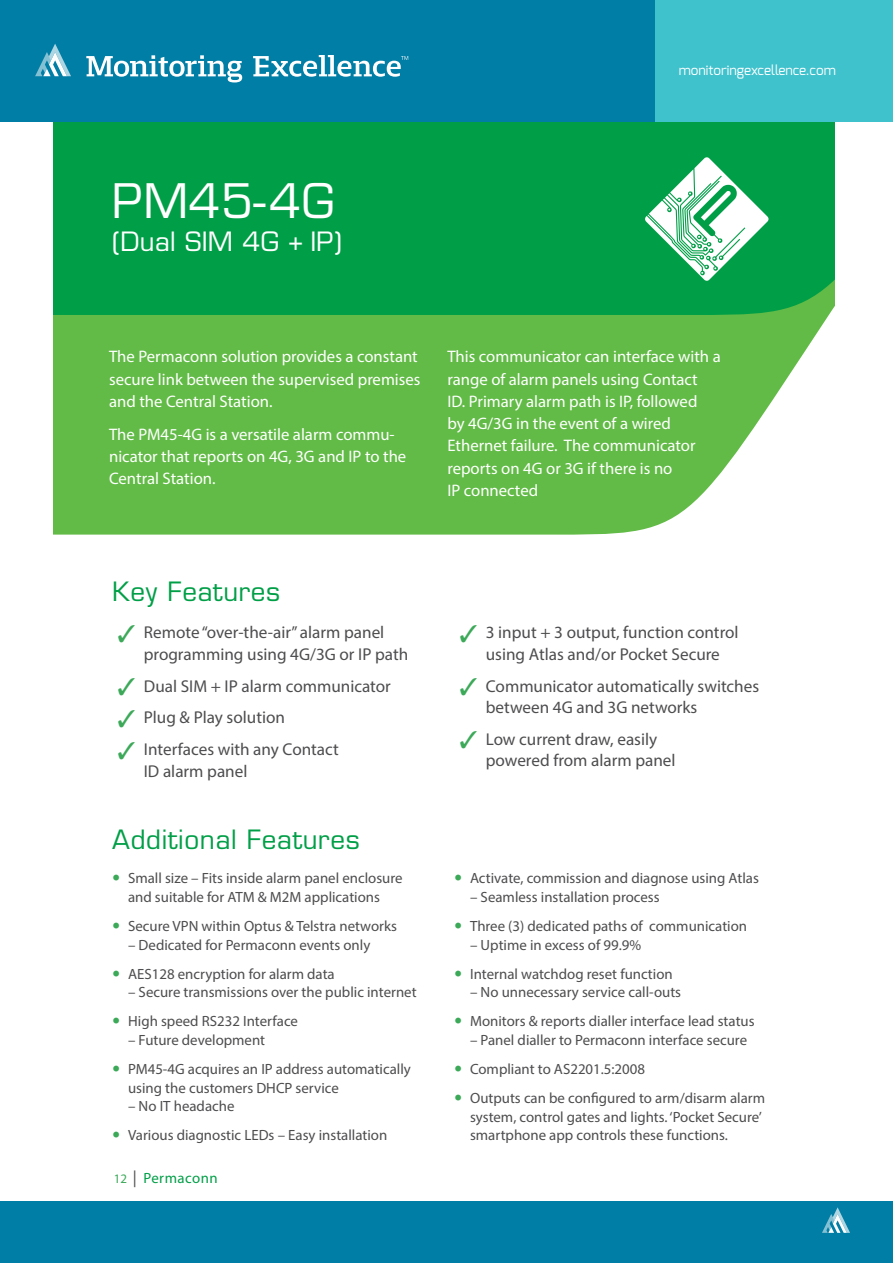
<style>
.page{position:relative;width:893px;height:1263px;background:#fff}
.page>*{position:absolute;margin:0;border:0;box-sizing:border-box;transform-origin:0 0}
.t1{font:46.35px "Eurostile";letter-spacing:.01em;color:#fff}
.t2{font:25.95px "Eurostile";letter-spacing:.025em;color:#009f47}
.t3{font:25.95px "Eurostile";letter-spacing:.01em;color:#fff}
.t4{font:17.1px/21.3px "Myriad Pro";color:#4d4d4f}
.t5{font:16.65px/22.2px "Myriad Pro";color:#fff}
.t6{font:14.85px/29.1px "Myriad Pro";color:#4d4d4f}
.t7{font:14.85px "Myriad Pro";letter-spacing:.03em;color:#009f47}
.t8{font:13.5px "Exo";color:#fff}
.s1{color:#3ca959}
.s2{font-size:13.05px;color:#3ca959}
.s3{font-size:16.65px;color:#4d4d4f}
</style>
<div class="page">
<svg style="left:53px;top:318px;width:774px;height:217px;background:#71c158"></svg>
<div style="left:53px;top:122px;width:781px;height:196px;background:#009f47"></div>
<svg style="left:645px;top:157px;width:124px;height:124px"></svg>
<div style="left:0;top:0;width:893px;height:122px;background:#007ea5"></div>
<div style="left:0;top:1201px;width:893px;height:62px;background:#007ea5"></div>
<div style="left:655px;top:0;width:238px;height:122px;background:#40c2cc"></div>
<svg style="left:86px;top:55px;width:156px;height:27px"></svg>
<svg style="left:253px;top:55px;width:155px;height:22px"></svg>
<svg style="left:35px;top:44px;width:36px;height:32px"></svg>
<svg style="left:822px;top:1207px;width:28px;height:26px"></svg>
<p class="t8" style="left:679px;top:62px;width:159px">monitoringexcellence.com</p>
<h1 class="t1" style="left:112px;top:173px;width:223px">PM45-4G</h1>
<h2 class="t3" style="left:112px;top:226px;width:231px">(Dual SIM 4G + IP)</h2>
<p class="t5" style="left:109px;top:345px;width:313px">The Permaconn solution provides a constant secure link between the supervised premises and the Central Station.</p>
<p class="t5" style="left:109px;top:423px;width:299px">The PM45-4G is a versatile alarm commu&shy;nicator that reports on 4G, 3G and IP to the<br>Central Station.</p>
<p class="t5" style="left:447px;top:345px;width:275px">This communicator can interface with a range of alarm panels using Contact<br>ID. Primary alarm path is IP, followed<br>by 4G/3G in the event of a wired<br>Ethernet failure. The communicator reports on 4G or 3G if there is no<br>IP connected</p>
<h2 class="t2" style="left:112px;top:576px;width:169px">Key Features</h2>
<p class="t4" style="left:144px;top:622px;width:266px;text-indent:-26px"><span class="s1">✓</span> Remote “over-the-air” alarm panel programming using 4G/3G or IP path</p>
<p class="t4" style="left:118px;top:675px;width:275px"><span class="s1">✓</span> Dual SIM + IP alarm communicator</p>
<p class="t4" style="left:118px;top:707px;width:169px"><span class="s1">✓</span> Plug &amp; Play solution</p>
<p class="t4" style="left:144px;top:739px;width:196px;text-indent:-26px"><span class="s1">✓</span> Interfaces with any Contact<br>ID alarm panel</p>
<h2 class="t2" style="left:112px;top:824px;width:249px">Additional Features</h2>
<p class="t6" style="left:128px;top:869px;width:276px;line-height:18.6px">Small size – Fits inside alarm panel enclosure and suitable for ATM &amp; M2M applications</p>
<p class="t6" style="left:128px;top:911px;width:270px">Secure VPN within Optus &amp; Telstra networks</p>
<p class="t6" style="left:128px;top:930px;width:244px">– Dedicated for Permaconn events only<br>AES128 encryption for alarm data</p>
<p class="t6" style="left:128px;top:977px;width:290px">– Secure transmissions over the public internet<br>High speed RS232 Interface</p>
<p class="t6" style="left:128px;top:1025px;width:284px">– Future development<br>PM45-4G acquires an IP address automatically</p>
<p class="t6" style="left:128px;top:1073px;width:212px">using the customers DHCP service</p>
<p class="t6" style="left:128px;top:1091px;width:261px">– No IT headache<br>Various diagnostic LEDs – Easy installation</p>
<p class="t7" style="left:114px;top:1169px;width:105px"><span class="s2">12</span> <span class="s3">|</span> Permaconn</p>
<p class="t4" style="left:459px;top:622px;width:281px;text-align:center"><span class="s1">✓</span> 3 input + 3 output, function control using Atlas and/or Pocket Secure</p>
<p class="t4" style="left:486px;top:675px;width:275px;text-indent:-26px"><span class="s1">✓</span> Communicator automatically switches between 4G and 3G networks</p>
<p class="t4" style="left:486px;top:728px;width:191px;text-indent:-26px"><span class="s1">✓</span> Low current draw, easily powered from alarm panel</p>
<p class="t6" style="left:470px;top:864px;width:290px">Activate, commission and diagnose using Atlas</p>
<p class="t6" style="left:470px;top:882px;width:279px">– Seamless installation process<br>Three (3) dedicated paths of communication</p>
<p class="t6" style="left:470px;top:930px;width:204px">– Uptime in excess of 99.9%<br>Internal watchdog reset function</p>
<p class="t6" style="left:470px;top:977px;width:286px">– No unnecessary service call-outs<br>Monitors &amp; reports dialler interface lead status</p>
<p class="t6" style="left:470px;top:1025px;width:297px">– Panel dialler to Permaconn interface secure<br>Compliant to AS2201.5:2008<br>Outputs can be configured to arm/disarm alarm</p>
<p class="t6" style="left:470px;top:1107px;width:293px;line-height:18.6px">system, control gates and lights. ‘Pocket Secure’ smartphone app controls these functions.</p>
</div>
